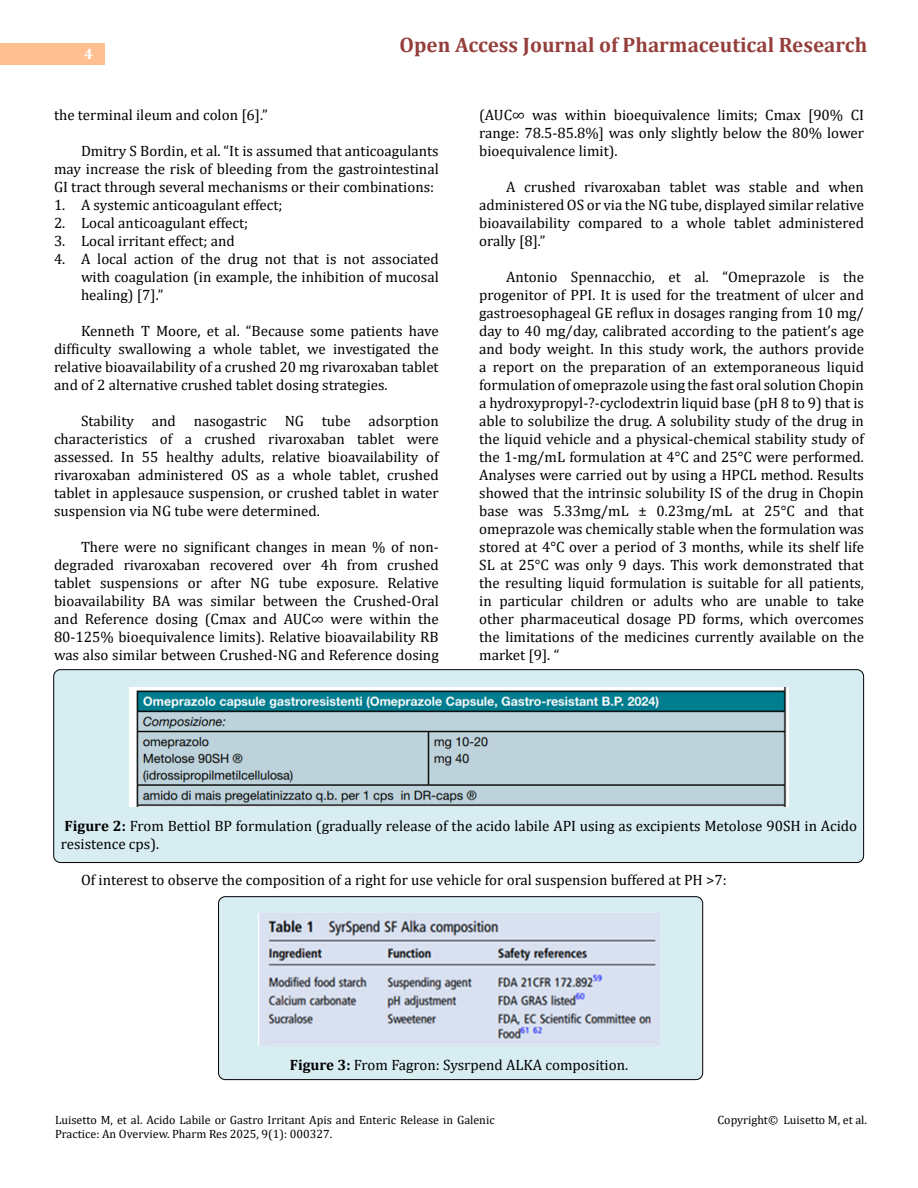
<style>
.page{position:relative;width:918px;height:1188px;background:#fff}
.page>*{position:absolute;margin:0;border:0;box-sizing:border-box;transform-origin:0 0}
.t1{font:700 21px "Cambria";color:#953f3c}
.t2{font:15px/18px "Cambria";color:#000;text-align:justify}
.t3{font:700 15px "Cambria";color:#fff}
.t4{font:12px/14.4px "Cambria";color:#000}
.s1{font-weight:700}
</style>
<div class="page">
<div style="left:0;top:43px;width:105px;height:21px;background:#ffbf91"></div>
<div style="left:219px;top:897px;width:484px;height:183px;background:#d8edf2;border-radius:7px"></div>
<div style="left:218px;top:896px;width:485px;height:184px;border:1px solid #000;border-radius:7px"></div>
<div style="left:54px;top:670px;width:810px;height:193px;background:#d8edf2;border-radius:7px"></div>
<div style="left:53px;top:669px;width:811px;height:194px;border:1px solid #000;border-radius:7px"></div>
<img style="left:130px;top:687px;width:658px;height:120px">
<img style="left:258px;top:913px;width:402px;height:133px">
<p class="t3" style="left:84px;top:44px;width:10px">4</p>
<h1 class="t1" style="left:399px;top:30px;width:469px">Open Access Journal of Pharmaceutical Research</h1>
<p class="t2" style="left:54px;top:105px;width:215px">the terminal ileum and colon [6].”</p>
<p class="t2" style="left:54px;top:141px;width:386px;text-indent:27px">Dmitry S Bordin, et al. “It is assumed that anticoagulants may increase the risk of bleeding from the gastrointestinal GI tract through several mechanisms or their combinations:</p>
<p class="t2" style="left:54px;top:195px;width:230px">1. A systemic anticoagulant effect;</p>
<p class="t2" style="left:54px;top:213px;width:196px">2. Local anticoagulant effect;</p>
<p class="t2" style="left:54px;top:231px;width:182px">3. Local irritant effect; and</p>
<p class="t2" style="left:81px;top:249px;width:359px;text-indent:-27px">4. A local action of the drug not that is not associated with coagulation (in example, the inhibition of mucosal healing) [7].”</p>
<p class="t2" style="left:54px;top:321px;width:386px;text-indent:27px">Kenneth T Moore, et al. “Because some patients have difficulty swallowing a whole tablet, we investigated the relative bioavailability of a crushed 20 mg rivaroxaban tablet and of 2 alternative crushed tablet dosing strategies.</p>
<p class="t2" style="left:54px;top:411px;width:386px;text-indent:27px">Stability and nasogastric NG tube adsorption characteristics of a crushed rivaroxaban tablet were assessed. In 55 healthy adults, relative bioavailability of rivaroxaban administered OS as a whole tablet, crushed tablet in applesauce suspension, or crushed tablet in water suspension via NG tube were determined.</p>
<p class="t2" style="left:54px;top:537px;width:386px;text-indent:27px">There were no significant changes in mean % of non&shy;degraded rivaroxaban recovered over 4h from crushed tablet suspensions or after NG tube exposure. Relative bioavailability BA was similar between the Crushed-Oral and Reference dosing (Cmax and AUC∞ were within the 80-125% bioequivalence limits). Relative bioavailability RB was also similar between Crushed-NG and Reference dosing</p>
<p class="t2" style="left:479px;top:105px;width:386px">(AUC∞ was within bioequivalence limits; Cmax [90% CI range: 78.5-85.8%] was only slightly below the 80% lower bioequivalence limit).</p>
<p class="t2" style="left:479px;top:177px;width:386px;text-indent:27px">A crushed rivaroxaban tablet was stable and when administered OS or via the NG tube, displayed similar relative bioavailability compared to a whole tablet administered orally [8].”</p>
<p class="t2" style="left:479px;top:267px;width:386px;text-indent:27px">Antonio Spennacchio, et al. “Omeprazole is the progenitor of PPI. It is used for the treatment of ulcer and gastroesophageal GE reflux in dosages ranging from 10 mg/ day to 40 mg/day, calibrated according to the patient’s age and body weight. In this study work, the authors provide a report on the preparation of an extemporaneous liquid formulation of omeprazole using the fast oral solution Chopin a hydroxypropyl-?-cyclodextrin liquid base (pH 8 to 9) that is able to solubilize the drug. A solubility study of the drug in the liquid vehicle and a physical-chemical stability study of the 1-mg/mL formulation at 4°C and 25°C were performed.<br>Analyses were carried out by using a HPCL method. Results showed that the intrinsic solubility IS of the drug in Chopin base was 5.33mg/mL ± 0.23mg/mL at 25°C and that omeprazole was chemically stable when the formulation was stored at 4°C over a period of 3 months, while its shelf life SL at 25°C was only 9 days. This work demonstrated that the resulting liquid formulation is suitable for all patients, in particular children or adults who are unable to take other pharmaceutical dosage PD forms, which overcomes the limitations of the medicines currently available on the market [9]. “</p>
<p class="t2" style="left:61px;top:817px;width:798px"><span class="s1">Figure 2:</span> From Bettiol BP formulation (gradually release of the acido labile API using as excipients Metolose 90SH in Acido resistence cps).</p>
<p class="t2" style="left:81px;top:871px;width:647px">Of interest to observe the composition of a right for use vehicle for oral suspension buffered at PH &gt;7:</p>
<p class="t2" style="left:290px;top:1056px;width:340px"><span class="s1">Figure 3:</span> From Fagron: Sysrpend ALKA composition.</p>
<p class="t4" style="left:55px;top:1112px;width:441px">Luisetto M, et al. Acido Labile or Gastro Irritant Apis and Enteric Release in Galenic<br>Practice: An Overview. Pharm Res 2025, 9(1): 000327.</p>
<p class="t4" style="left:718px;top:1112px;width:151px">Copyright© Luisetto M, et al.</p>
</div>
